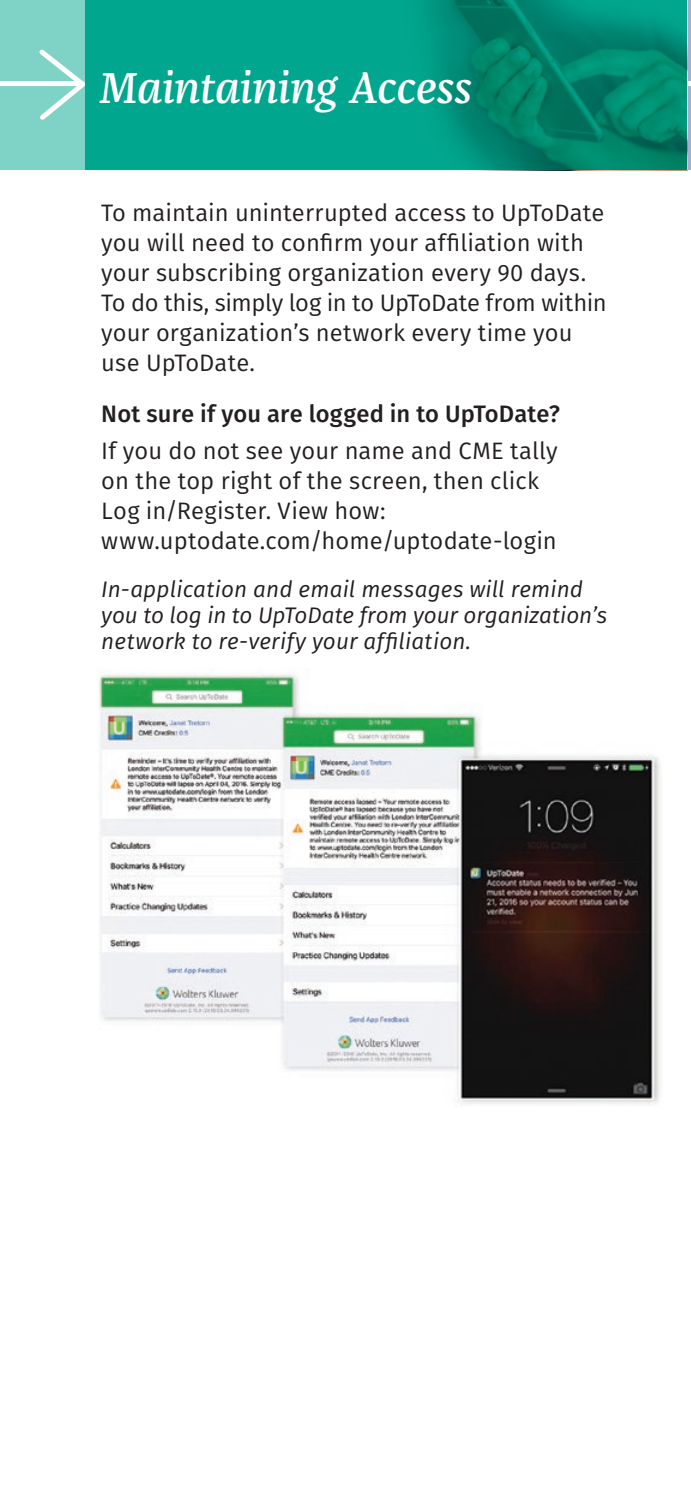
<style>
.page{position:relative;width:691px;height:1510px;background:#fff}
.page>*{position:absolute;margin:0;border:0;box-sizing:border-box;transform-origin:0 0}
.header_text{font:italic 500 45px "Franziska Pro";letter-spacing:-.01em;color:#fff}
.text{font:23.75px/30px "Fira Sans";letter-spacing:.005em;color:#231f20}
.subhead_text_2{font:500 23.75px "Fira Sans";letter-spacing:.005em;color:#231f20}
.footnote{font:italic 22.5px/26.2px "Fira Sans";letter-spacing:.005em;color:#231f20}
</style>
<div class="page">
<svg style="left:687px;top:0;width:4px;height:170px"></svg>
<svg style="left:687px;top:81px;width:4px;height:5px"></svg>
<svg style="left:85px;top:0;width:602px;height:170px;background:#009980"></svg>
<div style="left:0;top:0;width:85px;height:170px;background:#7fd2c6"></div>
<div style="left:0;top:81px;width:83px;height:5px;background:#fff"></div>
<svg style="left:39px;top:45px;width:50px;height:79px"></svg>
<img style="left:99px;top:674px;width:561px;height:431px">
<p class="header_text" style="left:99px;top:59px;width:374px">Maintaining Access</p>
<p class="text" style="left:101px;top:197px;width:507px">To maintain uninterrupted access to UpToDate you will need to confirm your affiliation with your subscribing organization every 90 days.<br>To do this, simply log in to UpToDate from within your organization’s network every time you use UpToDate.</p>
<p class="subhead_text_2" style="left:101px;top:395px;width:460px">Not sure if you are logged in to UpToDate?</p>
<p class="text" style="left:101px;top:435px;width:458px">If you do not see your name and CME tally on the top right of the screen, then click Log in/Register. View how: www.uptodate.com/home/uptodate-login</p>
<p class="footnote" style="left:101px;top:575px;width:507px">In-application and email messages will remind you to log in to UpToDate from your organization’s network to re-verify your affiliation.</p>
</div>
